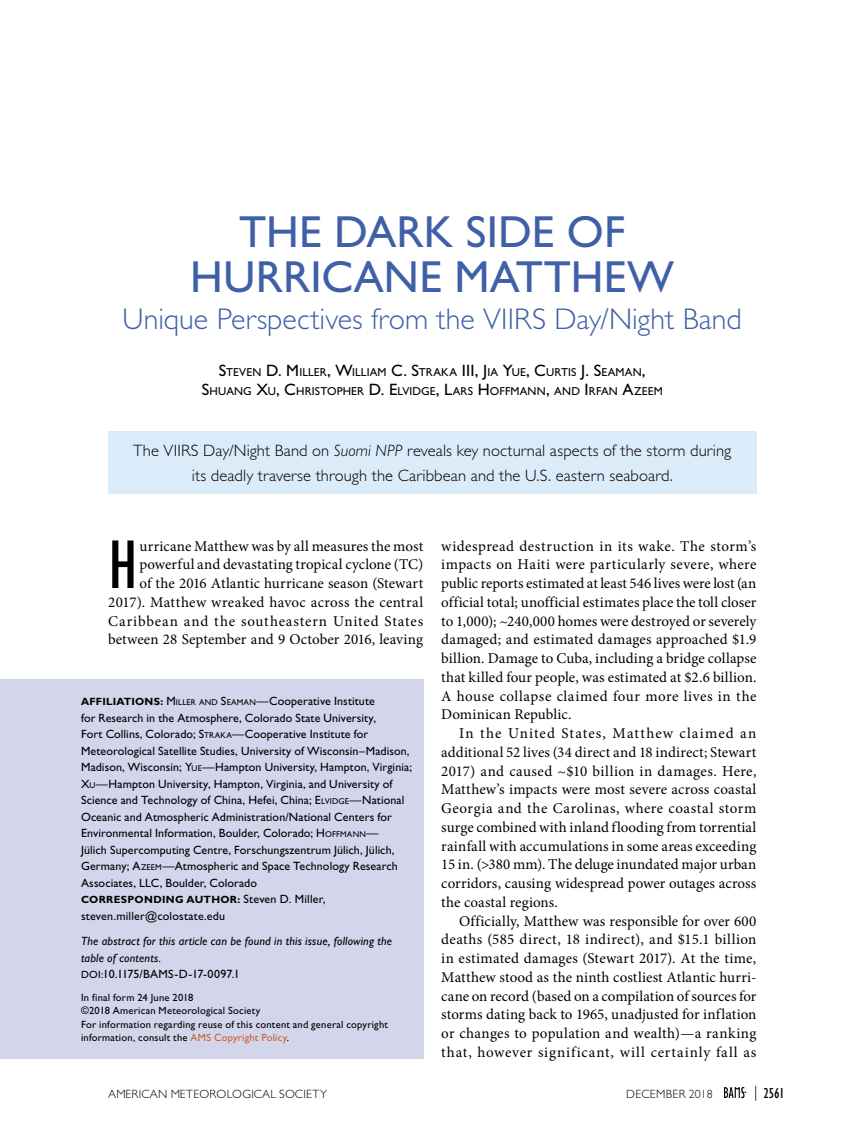
<style>
.page{position:relative;width:851px;height:1134px;background:#fff}
.page>*{position:absolute;margin:0;border:0;box-sizing:border-box;transform-origin:0 0}
.First_Paragraph_w_Dr{font:condensed 71.1px "Gill Sans Std";color:#000}
.Article_Title__Main{font:45px/45px "Gill Sans Std";color:#3f5fa7;text-align:center}
.Article_Title__Sub{font:300 30px "Gill Sans Std";color:#3f5fa7}
.Capsule_Summary{font:300 16.5px/24.8px "Gill Sans Std";letter-spacing:.01em;color:#000;text-align:center}
.Body_Text{font:15px/18.8px "Minion Pro";letter-spacing:.03em;color:#000;text-align:justify}
.First_Paragraph_w_Dr-2{font:15px/18.8px "Minion Pro";letter-spacing:.02em;color:#000;text-align:right}
.t1{font:condensed 15px "Gill Sans Std";color:#000}
.Affiliation_Correspo{font:12px/16.5px "Gill Sans Std";letter-spacing:.005em;color:#000}
.Affiliation_Correspo-2{font:italic 12px/16.5px "Gill Sans Std";letter-spacing:.015em;color:#000}
.t2{font:300 12px "Gill Sans Std";letter-spacing:.02em;color:#000}
.Authors{font:11.55px/19.5px "Gill Sans Std";letter-spacing:.015em;color:#000;text-align:center}
.info_box_-_In_Final{font:10.5px/13.5px "Gill Sans Std";letter-spacing:.02em;color:#000}
.In_Final_Form_Copyri{font:10.5px/13.5px "Gill Sans Std";letter-spacing:.02em;color:#000}
.Affiliation_Correspo-3{font:700 10.5px "Gill Sans Std";letter-spacing:.03em;color:#000}
.s1{font-size:16.5px}
.s2{font-style:italic}
.s3{font-weight:300;font-stretch:normal}
.s4{font-weight:700;font-size:10.5px}
.s5{font-style:inherit}
.s6{font-size:8.4px}
.s7{font-weight:400;font-size:12px}
.s8{font-size:10.5px}
.s9{color:#cd5e2c}
</style>
<div class="page">
<div style="left:0;top:680px;width:423px;height:379px;background:#d3d5eb"></div>
<div style="left:108px;top:431px;width:648px;height:63px;background:#daebf9"></div>
<svg style="left:724px;top:1087px;width:22px;height:11px"></svg>
<p class="Article_Title__Main" style="left:190px;top:209px;width:485px">THE DARK SIDE OF<br>HURRICANE MATTHEW</p>
<p class="Article_Title__Sub" style="left:122px;top:302px;width:621px">Unique Perspectives from the VIIRS Day/Night Band</p>
<p class="Authors" style="left:202px;top:362px;width:460px"><span class="s1">S</span>TEVEN <span class="s1">D. M</span>ILLER<span class="s1">, W</span>ILLIAM <span class="s1">C. S</span>TRAKA <span class="s1">III , J</span>IA <span class="s1">Y</span>UE<span class="s1">, C</span>URTIS <span class="s1">J. S</span>EAMAN<span class="s1">,<br>S</span>H UANG <span class="s1">X</span>U<span class="s1">, C</span>H RISTOPH ER <span class="s1">D. E</span>LVIDGE<span class="s1">, L</span>ARS <span class="s1">H</span>OFFMANN<span class="s1">,</span> AND <span class="s1">I</span> RFAN <span class="s1">A</span>ZEEM</p>
<p class="Capsule_Summary" style="left:133px;top:438px;width:599px">The VIIRS Day/Night Band on <span class="s2">Suomi NPP</span> reveals key nocturnal aspects of the storm during its deadly traverse through the Caribbean and the U.S. eastern seaboard.</p>
<p class="First_Paragraph_w_Dr-2" style="left:108px;top:536px;width:317px">urricane Matthew was by all measures the most powerful and devastating tropical cyclone (TC)<br>of the 2016 Atlantic hurricane season (Stewart 2017). Matthew wreaked havoc across the central Caribbean and the southeastern United States between 28 September and 9 October 2016, leaving</p>
<p class="First_Paragraph_w_Dr-2" style="left:441px;top:536px;width:317px;text-align:justify">widespread destruction in its wake. The storm’s impacts on Haiti were particularly severe, where public reports estimated at least 546 lives were lost (an official total; unofficial estimates place the toll closer to 1,000); ~240,000 homes were destroyed or severely damaged; and estimated damages approached $1.9 billion. Damage to Cuba, including a bridge collapse that killed four people, was estimated at $2.6 billion.<br>A house collapse claimed four more lives in the Dominican Republic.</p>
<p class="Body_Text" style="left:441px;top:724px;width:317px;text-indent:18px">In the United States, Matthew claimed an additional 52 lives (34 direct and 18 indirect; Stewart 2017) and caused ~$10 billion in damages. Here, Matthew’s impacts were most severe across coastal Georgia and the Carolinas, where coastal storm surge combined with inland flooding from torrential rainfall with accumulations in some areas exceeding 15 in. (&gt;380 mm). The deluge inundated major urban corridors, causing widespread power outages across the coastal regions.</p>
<p class="Body_Text" style="left:441px;top:911px;width:317px;text-indent:18px">Officially, Matthew was responsible for over 600 deaths (585 direct, 18 indirect), and $15.1 billion in estimated damages (Stewart 2017). At the time, Matthew stood as the ninth costliest Atlantic hurri&shy;cane on record (based on a compilation of sources for storms dating back to 1965, unadjusted for inflation or changes to population and wealth)—a ranking that, however significant, will certainly fall as</p>
<p class="t2" style="left:108px;top:1087px;width:220px">AMERICAN METEOROLOGICAL SOCIETY</p>
<p class="t2" style="left:626px;top:1087px;width:88px">DECEMBER 2018</p>
<p class="t1" style="left:754px;top:1085px;width:32px"><span class="s3">|</span> 2561</p>
<p class="First_Paragraph_w_Dr" style="left:108px;top:526px;width:31px">H</p>
<p class="Affiliation_Correspo" style="left:81px;top:693px;width:332px"><span class="s4">AFFILIATIONS:</span> <span class="s5">M</span><span class="s6">ILLER AND</span> <span class="s5">S</span><span class="s6">EAMAN</span>—Cooperative Institute<br>for Research in the Atmosphere, Colorado State University,<br>Fort Collins, Colorado; <span class="s5">S</span><span class="s6">TRAKA</span>—Cooperative Institute for Meteorological Satellite Studies, University of Wisconsin–Madison, Madison, Wisconsin; <span class="s5">Y</span><span class="s6">UE</span>—Hampton University, Hampton, Virginia; <span class="s5">X</span><span class="s6">U</span>—Hampton University, Hampton, Virginia, and University of Science and Technology of China, Hefei, China; <span class="s5">E</span> <span class="s6">LVIDGE</span>—National Oceanic and Atmospheric Administration/National Centers for Environmental Information, Boulder, Colorado; <span class="s5">H</span><span class="s6">OFFMANN</span>—<br>Jülich Supercomputing Centre, Forschungszentrum Jülich, Jülich, Germany; <span class="s5">A</span><span class="s6">ZEEM</span> —Atmospheric and Space Technology Research Associates, LLC, Boulder, Colorado</p>
<p class="Affiliation_Correspo-3" style="left:81px;top:894px;width:246px">CORRESPONDING AUTHOR: <span class="s7">Steven D. Miller,</span></p>
<p class="Affiliation_Correspo" style="left:81px;top:908px;width:145px">steven.miller@colostate.edu</p>
<p class="Affiliation_Correspo-2" style="left:81px;top:933px;width:313px">The abstract for this article can be found in this issue, following the table of contents.</p>
<p class="Affiliation_Correspo" style="left:81px;top:966px;width:160px"><span class="s8">DOI:</span>10.1175/BAMS-D-17-0097.1</p>
<p class="In_Final_Form_Copyri" style="left:81px;top:991px;width:181px">In final form 24 June 2018<br>©2018 American Meteorological Society</p>
<p class="info_box_-_In_Final" style="left:81px;top:1018px;width:308px">For information regarding reuse of this content and general copyright information, consult the <span class="s9">AMS Copyright Policy</span>.</p>
</div>
